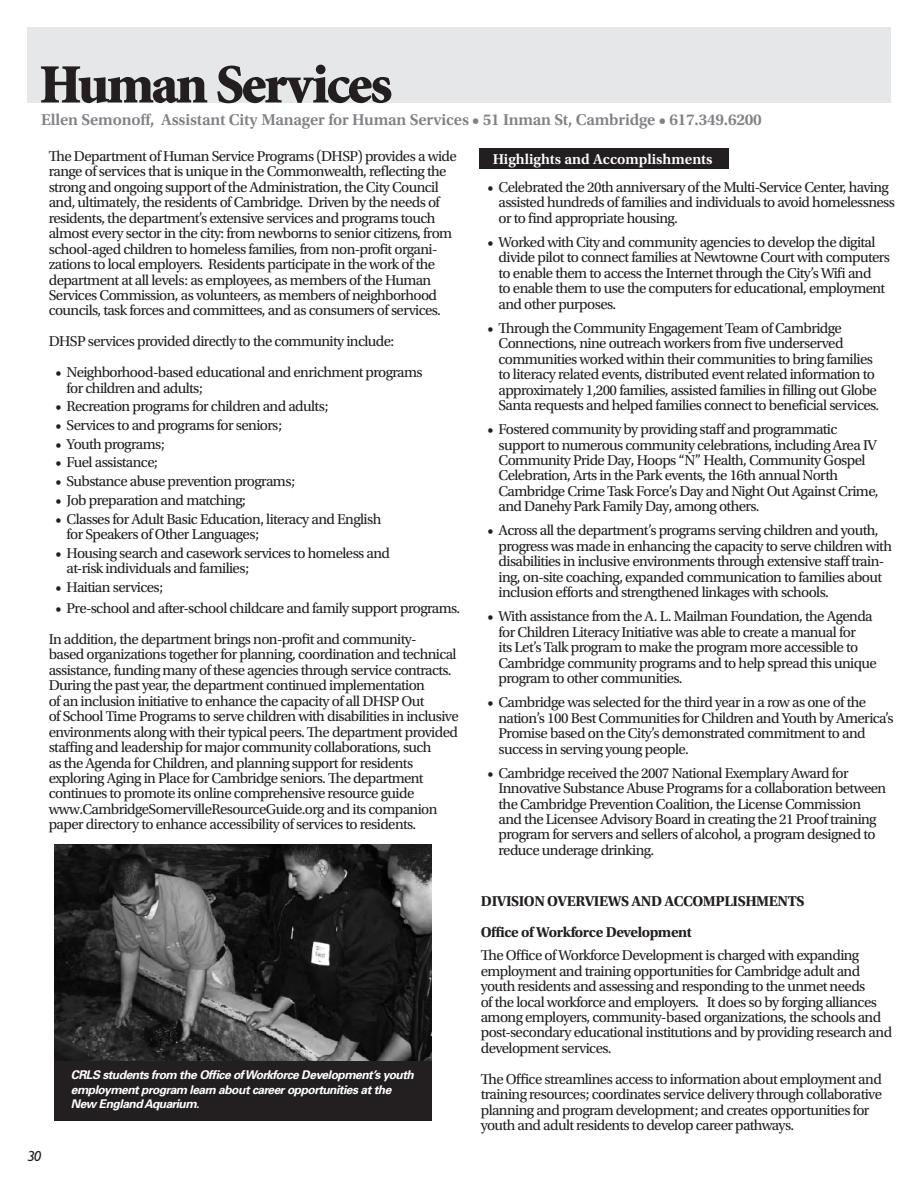
<style>
.page{position:relative;width:918px;height:1188px;background:#fff}
.page>*{position:absolute;margin:0;border:0;box-sizing:border-box;transform-origin:0 0}
.t1{font:900 55.5px "Minion Std";letter-spacing:-.04em;color:#231f20}
.t2{font:600 16.5px "Utopia Std";letter-spacing:-.01em;color:#808285}
.t3{font:15px/15.5px "Utopia Std";letter-spacing:-.04em;color:#231f20}
.t4{font:700 15px/30.9px "Utopia Std";letter-spacing:-.03em;color:#231f20}
.t5{font:600 15px "Utopia Std";color:#fff}
.t6{font:italic 14.7px "Gill Sans";color:#231f20}
.t7{font:italic 700 12px/14.4px "Univers";letter-spacing:-.04em;color:#fff}
</style>
<div class="page">
<div style="left:27px;top:27px;width:864px;height:76px;background:#e6e7e9"></div>
<img style="left:54px;top:845px;width:378px;height:216px">
<div style="left:54px;top:1061px;width:378px;height:59px;background:#231f20"></div>
<div style="left:479px;top:148px;width:250px;height:21px;background:#231f20"></div>
<h1 class="t1" style="left:39px;top:57px;width:354px">Human Services</h1>
<p class="t2" style="left:41px;top:111px;width:722px">Ellen Semonoff, Assistant City Manager for Human Services • 51 Inman St, Cambridge • 617.349.6200</p>
<p class="t5" style="left:493px;top:151px;width:221px">Highlights and Accomplishments</p>
<p class="t3" style="left:49px;top:149px;width:410px">The Department of Human Service Programs (DHSP) provides a wide range of services that is unique in the Commonwealth, reflecting the strong and ongoing support of the Administration, the City Council and, ultimately, the residents of Cambridge. Driven by the needs of residents, the department’s extensive services and programs touch almost every sector in the city: from newborns to senior citizens, from school-aged children to homeless families, from non-profit organi&shy;zations to local employers. Residents participate in the work of the department at all levels: as employees, as members of the Human Services Commission, as volunteers, as members of neighborhood councils, task forces and committees, and as consumers of services.</p>
<p class="t3" style="left:49px;top:334px;width:347px">DHSP services provided directly to the community include:</p>
<p class="t3" style="left:67px;top:365px;width:358px;text-indent:-11px">• Neighborhood-based educational and enrichment programs for children and adults;</p>
<p class="t3" style="left:55px;top:399px;width:274px">• Recreation programs for children and adults;</p>
<p class="t3" style="left:55px;top:418px;width:228px">• Services to and programs for seniors;</p>
<p class="t3" style="left:55px;top:436px;width:111px">• Youth programs;</p>
<p class="t3" style="left:55px;top:455px;width:104px">• Fuel assistance;</p>
<p class="t3" style="left:55px;top:474px;width:241px">• Substance abuse prevention programs;</p>
<p class="t3" style="left:55px;top:492px;width:192px">• Job preparation and matching;</p>
<p class="t3" style="left:67px;top:511px;width:316px;text-indent:-11px">• Classes for Adult Basic Education, literacy and English for Speakers of Other Languages;</p>
<p class="t3" style="left:67px;top:545px;width:325px;text-indent:-11px">• Housing search and casework services to homeless and at-risk individuals and families;</p>
<p class="t3" style="left:55px;top:579px;width:109px">• Haitian services;</p>
<p class="t3" style="left:49px;top:593px;width:413px;line-height:30.9px;text-indent:7px">• Pre-school and after-school childcare and family support programs.<br>In addition, the department brings non-profit and community-</p>
<p class="t3" style="left:49px;top:647px;width:412px">based organizations together for planning, coordination and technical assistance, funding many of these agencies through service contracts.<br>During the past year, the department continued implementation<br>of an inclusion initiative to enhance the capacity of all DHSP Out<br>of School Time Programs to serve children with disabilities in inclusive environments along with their typical peers. The department provided staffing and leadership for major community collaborations, such<br>as the Agenda for Children, and planning support for residents exploring Aging in Place for Cambridge seniors. The department continues to promote its online comprehensive resource guide www.CambridgeSomervilleResourceGuide.org and its companion paper directory to enhance accessibility of services to residents.</p>
<p class="t3" style="left:499px;top:180px;width:398px;text-indent:-11px">• Celebrated the 20th anniversary of the Multi-Service Center, having assisted hundreds of families and individuals to avoid homelessness or to find appropriate housing.</p>
<p class="t3" style="left:499px;top:235px;width:393px;text-indent:-11px">• Worked with City and community agencies to develop the digital divide pilot to connect families at Newtowne Court with computers to enable them to access the Internet through the City’s Wifi and<br>to enable them to use the computers for educational, employment and other purposes.</p>
<p class="t3" style="left:499px;top:320px;width:382px;text-indent:-11px">• Through the Community Engagement Team of Cambridge Connections, nine outreach workers from five underserved communities worked within their communities to bring families to literacy related events, distributed event related information to approximately 1,200 families, assisted families in filling out Globe Santa requests and helped families connect to beneficial services.</p>
<p class="t3" style="left:499px;top:422px;width:382px;text-indent:-11px">• Fostered community by providing staff and programmatic support to numerous community celebrations, including Area IV Community Pride Day, Hoops “N” Health, Community Gospel Celebration, Arts in the Park events, the 16th annual North Cambridge Crime Task Force’s Day and Night Out Against Crime, and Danehy Park Family Day, among others.</p>
<p class="t3" style="left:499px;top:523px;width:395px;text-indent:-11px">• Across all the department’s programs serving children and youth, progress was made in enhancing the capacity to serve children with disabilities in inclusive environments through extensive staff train&shy;ing, on-site coaching, expanded communication to families about inclusion efforts and strengthened linkages with schools.</p>
<p class="t3" style="left:499px;top:609px;width:380px;text-indent:-11px">• With assistance from the A. L. Mailman Foundation, the Agenda for Children Literacy Initiative was able to create a manual for<br>its Let’s Talk program to make the program more accessible to Cambridge community programs and to help spread this unique program to other communities.</p>
<p class="t3" style="left:499px;top:695px;width:397px;text-indent:-11px">• Cambridge was selected for the third year in a row as one of the nation’s 100 Best Communities for Children and Youth by America’s Promise based on the City’s demonstrated commitment to and success in serving young people.</p>
<p class="t3" style="left:499px;top:765px;width:389px;text-indent:-11px">• Cambridge received the 2007 National Exemplary Award for Innovative Substance Abuse Programs for a collaboration between the Cambridge Prevention Coalition, the License Commission and the Licensee Advisory Board in creating the 21 Proof training program for servers and sellers of alcohol, a program designed to reduce underage drinking.</p>
<p class="t4" style="left:481px;top:886px;width:325px">DIVISION OVERVIEWS AND ACCOMPLISHMENTS<br>Office of Workforce Development</p>
<p class="t3" style="left:481px;top:948px;width:413px">The Office of Workforce Development is charged with expanding employment and training opportunities for Cambridge adult and youth residents and assessing and responding to the unmet needs<br>of the local workforce and employers. It does so by forging alliances among employers, community-based organizations, the schools and post-secondary educational institutions and by providing research and development services.</p>
<p class="t3" style="left:481px;top:1071px;width:403px">The Office streamlines access to information about employment and training resources; coordinates service delivery through collaborative planning and program development; and creates opportunities for youth and adult residents to develop career pathways.</p>
<p class="t7" style="left:71px;top:1068px;width:345px">CRLS students from the Office of Workforce Development’s youth employment program learn about career opportunities at the<br>New England Aquarium.</p>
<p class="t6" style="left:28px;top:1148px;width:16px">30</p>
</div>
